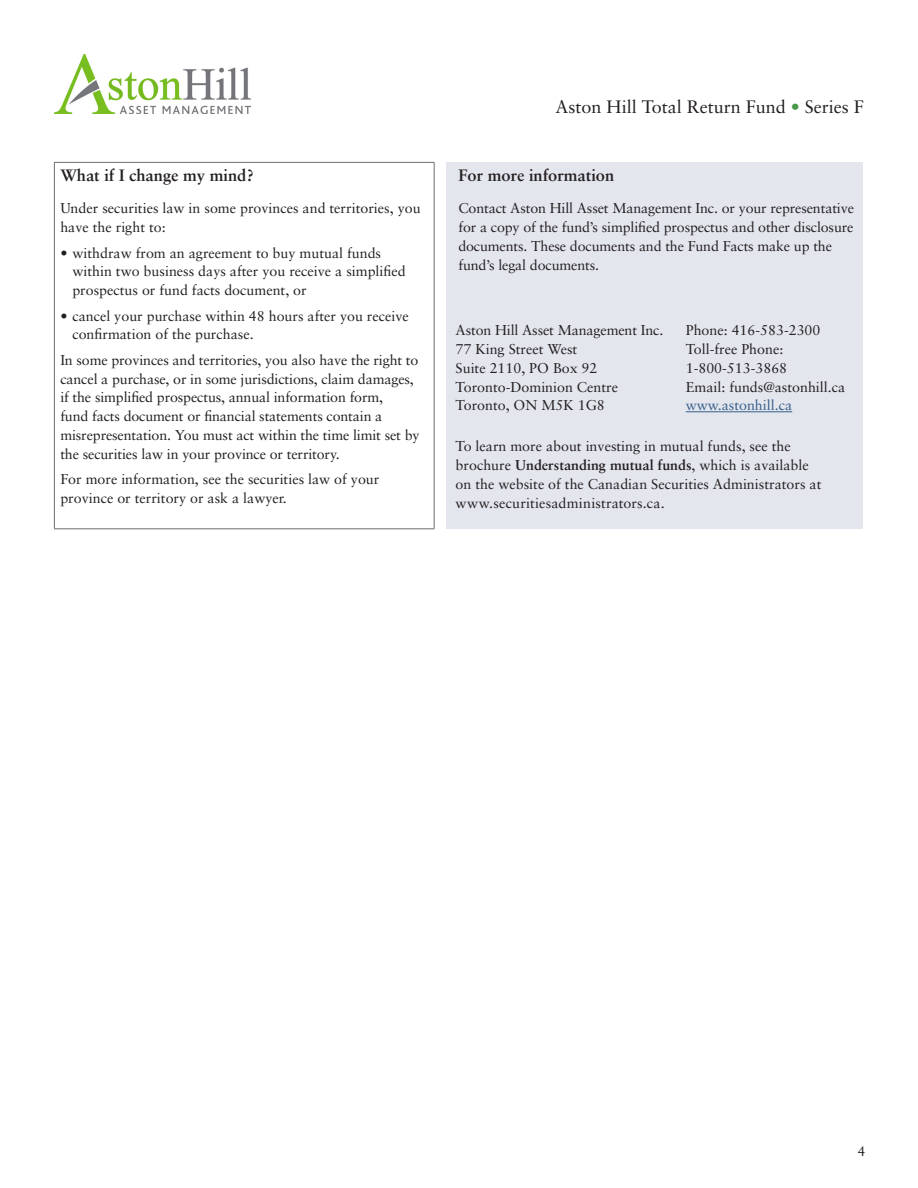
<style>
.page{position:relative;width:918px;height:1188px;background:#fff}
.page>*{position:absolute;margin:0;border:0;box-sizing:border-box;transform-origin:0 0}
.t1{font:18px "Sabon";color:#231f20}
.t2{font:700 16.5px "Sabon";color:#231f20}
.t3{font:14.25px/18.8px "Sabon";color:#231f20}
.t4{font:14.25px "Sabon";color:#355e8a}
.t5{font:13.5px "Sabon";color:#231f20}
.s1{color:#459848}
.s2{font-weight:700}
</style>
<div class="page">
<img style="left:54px;top:54px;width:196px;height:60px">
<div style="left:446px;top:162px;width:417px;height:367px;background:#e4e6ee"></div>
<hr style="left:54px;top:163px;width:1px;height:365px;background:#6c6d70">
<hr style="left:54px;top:162px;width:381px;height:1px;background:#6c6d70">
<hr style="left:54px;top:528px;width:381px;height:1px;background:#6c6d70">
<hr style="left:434px;top:163px;width:1px;height:365px;background:#6c6d70">
<hr style="left:686px;top:411px;width:106px;height:1px;background:#355e8a">
<p class="t2" style="left:60px;top:165px;width:195px">What if I change my mind?</p>
<p class="t3" style="left:60px;top:199px;width:362px">Under securities law in some provinces and territories, you have the right to:</p>
<p class="t3" style="left:72px;top:243px;width:335px;text-indent:-12px">• withdraw from an agreement to buy mutual funds within two business days after you receive a simplified prospectus or fund facts document, or</p>
<p class="t3" style="left:72px;top:306px;width:338px;text-indent:-12px">• cancel your purchase within 48 hours after you receive confirmation of the purchase.</p>
<p class="t3" style="left:60px;top:350px;width:361px">In some provinces and territories, you also have the right to cancel a purchase, or in some jurisdictions, claim damages, if the simplified prospectus, annual information form,<br>fund facts document or financial statements contain a misrepresentation. You must act within the time limit set by the securities law in your province or territory.</p>
<p class="t3" style="left:60px;top:470px;width:321px">For more information, see the securities law of your province or territory or ask a lawyer.</p>
<p class="t1" style="left:556px;top:96px;width:310px">Aston Hill Total Return Fund <span class="s1">•</span> Series F</p>
<p class="t2" style="left:458px;top:165px;width:157px">For more information</p>
<p class="t3" style="left:458px;top:199px;width:397px">Contact Aston Hill Asset Management Inc. or your representative for a copy of the fund’s simplified prospectus and other disclosure documents. These documents and the Fund Facts make up the fund’s legal documents.</p>
<p class="t3" style="left:456px;top:321px;width:209px">Aston Hill Asset Management Inc.<br>77 King Street West<br>Suite 2110, PO Box 92<br>Toronto-Dominion Centre<br>Toronto, ON M5K 1G8</p>
<p class="t3" style="left:686px;top:321px;width:161px">Phone: 416-583-2300<br>Toll-free Phone:<br>1-800-513-3868<br>Email: funds@astonhill.ca</p>
<p class="t4" style="left:686px;top:397px;width:108px">www.astonhill.ca</p>
<p class="t3" style="left:456px;top:437px;width:367px">To learn more about investing in mutual funds, see the brochure <span class="s2">Understanding mutual funds</span>, which is available on the website of the Canadian Securities Administrators at www.securitiesadministrators.ca.</p>
<p class="t5" style="left:858px;top:1144px;width:9px">4</p>
</div>
